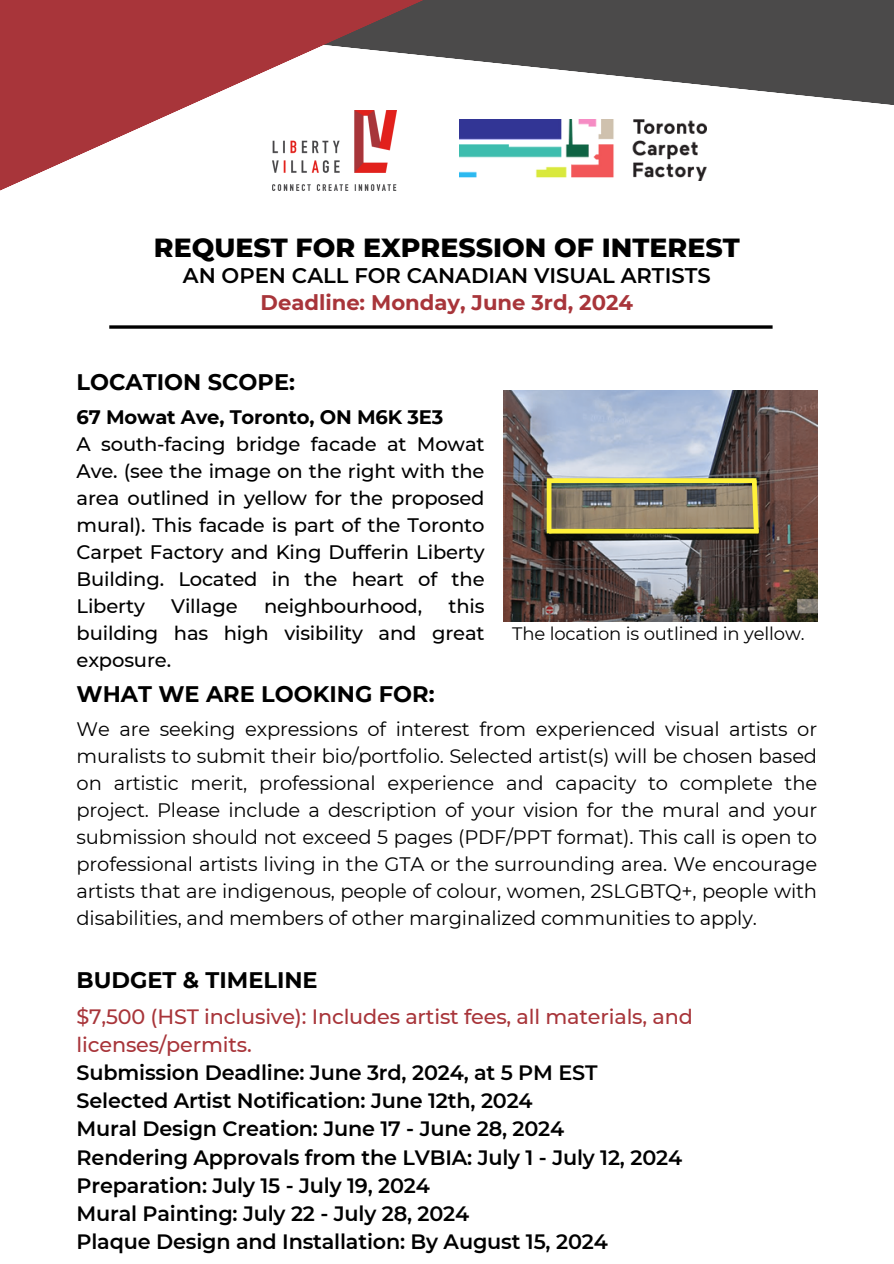
<style>
.page{position:relative;width:894px;height:1264px;background:#fff}
.page>*{position:absolute;margin:0;border:0;box-sizing:border-box;transform-origin:0 0}
.t1{font:800 26.7px "Montserrat";color:#000}
.t2{font:700 22.5px "Montserrat";color:#000}
.t3{font:600 21.15px "Montserrat";color:#000}
.t4{font:700 21.15px "Montserrat";color:#a8353a}
.t5{font:600 20.7px/28.2px "Montserrat";letter-spacing:-.01em;color:#000}
.t6{font:19.5px/27px "Montserrat";letter-spacing:-.01em;color:#000;text-align:justify}
.t7{font:500 19.5px/27px "Montserrat";letter-spacing:-.01em;color:#000}
.t8{font:18px "Montserrat";letter-spacing:-.01em;color:#000}
.s1{font-weight:700}
.s2{font-weight:500;color:#a8353a}
</style>
<div class="page">
<svg style="left:611px;top:0;width:282px;height:130px;fill:#4b4a4a"></svg>
<svg style="left:0;top:0;width:611px;height:191px"></svg>
<svg style="left:109px;top:325px;width:663px;height:4px;background:#272727"></svg>
<img style="left:503px;top:391px;width:314px;height:230px">
<div style="left:547px;top:478px;width:209px;height:5px;background:#fff139"></div>
<hr style="left:549px;top:529px;width:209px;height:4px;background:#fff139">
<div style="left:546px;top:480px;width:5px;height:53px;background:#fff139"></div>
<svg style="left:749px;top:475px;width:12px;height:63px"></svg>
<img style="left:272px;top:110px;width:124px;height:80px">
<img style="left:459px;top:120px;width:247px;height:61px">
<h2 class="t1" style="left:154px;top:231px;width:587px">REQUEST FOR EXPRESSION OF INTEREST</h2>
<p class="t3" style="left:183px;top:263px;width:529px">AN OPEN CALL FOR CANADIAN VISUAL ARTISTS</p>
<h4 class="t4" style="left:260px;top:289px;width:374px">Deadline: Monday, June 3rd, 2024</h4>
<h2 class="t2" style="left:77px;top:368px;width:220px">LOCATION SCOPE:</h2>
<h3 class="t7" style="left:77px;top:403px;width:409px"><span class="s1">67 Mowat Ave, Toronto, ON M6K 3E3<br></span>A south-facing bridge facade at Mowat Ave. (see the image on the right with the area outlined in yellow for the proposed mural). This facade is part of the Toronto Carpet Factory and King Dufferin Liberty Building. Located in the heart of the Liberty</h3>
<h3 class="t7" style="left:77px;top:592px;width:409px;text-align:justify;text-indent:372px">this building has high visibility and great exposure.</h3>
<h3 class="t7" style="left:171px;top:592px;width:68px">Village</h3>
<h3 class="t7" style="left:264px;top:592px;width:159px">neighbourhood,</h3>
<p class="t8" style="left:512px;top:622px;width:294px">The location is outlined in yellow.</p>
<p class="t2" style="left:77px;top:680px;width:359px">WHAT WE ARE LOOKING FOR:</p>
<h2 class="t6" style="left:77px;top:715px;width:742px">We are seeking expressions of interest from experienced visual artists or muralists to submit their bio/portfolio. Selected artist(s) will be chosen based on artistic merit, professional experience and capacity to complete the project. Please include a description of your vision for the mural and your submission should not exceed 5 pages (PDF/PPT format). This call is open to professional artists living in the GTA or the surrounding area. We encourage artists that are indigenous, people of colour, women, 2SLGBTQ+, people with disabilities, and members of other marginalized communities to apply.</h2>
<h2 class="t2" style="left:77px;top:965px;width:242px">BUDGET &amp; TIMELINE</h2>
<h3 class="t5" style="left:77px;top:1002px;width:617px"><span class="s2">$7,500 (HST inclusive): Includes artist fees, all materials, and licenses/permits.<br></span>Submission Deadline: June 3rd, 2024, at 5 PM EST Selected Artist Notification: June 12th, 2024<br>Mural Design Creation: June 17 - June 28, 2024<br>Rendering Approvals from the LVBIA: July 1 - July 12, 2024<br>Preparation: July 15 - July 19, 2024<br>Mural Painting: July 22 - July 28, 2024<br>Plaque Design and Installation: By August 15, 2024</h3>
</div>
